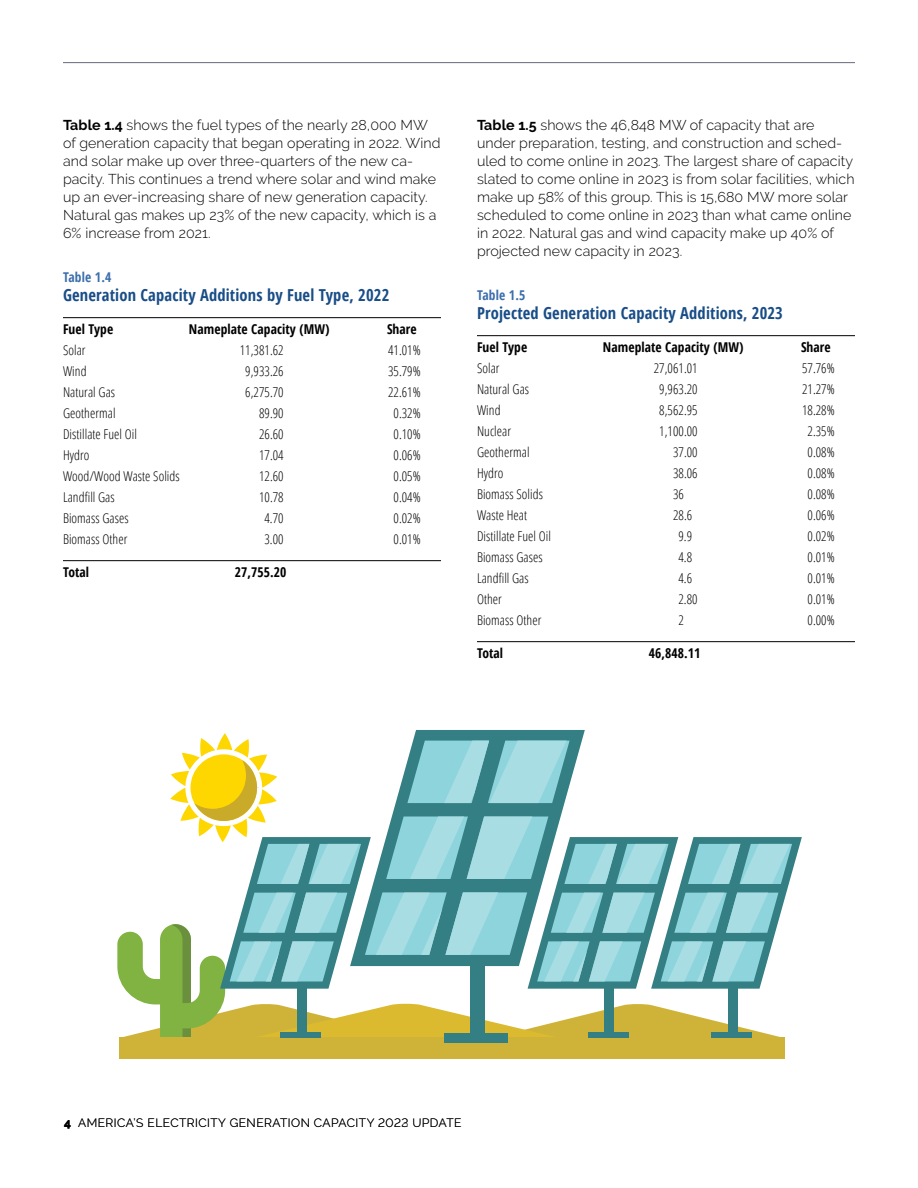
<style>
.page{position:relative;width:918px;height:1188px;background:#fff}
.page>*{position:absolute;margin:0;border:0;box-sizing:border-box;transform-origin:0 0}
.t1{font:700 condensed 16.5px "Open Sans";letter-spacing:.01em;color:#194d87}
.t2{font:300 14.25px/18px "Raleway";letter-spacing:.005em;color:#000}
.t3{font:300 condensed 13.5px "Open Sans";letter-spacing:.005em;color:#000}
.t4{font:700 condensed 13.5px "Open Sans";letter-spacing:.005em;color:#000}
.t5{font:700 condensed 13.5px "Open Sans";letter-spacing:.01em;color:#3c6eac}
.t6{font:300 12px "Raleway";letter-spacing:.04em;color:#000}
.s1{font-weight:700}
.s2{font-weight:800}
</style>
<div class="page">
<hr style="left:63px;top:62px;width:792px;height:1px;background:#666c78">
<hr style="left:63px;top:317px;width:378px;height:1px;background:#000">
<hr style="left:63px;top:560px;width:378px;height:1px;background:#000">
<hr style="left:477px;top:335px;width:378px;height:1px;background:#000">
<hr style="left:477px;top:641px;width:378px;height:1px;background:#000">
<div style="left:119px;top:1037px;width:665px;height:21px;background:#cfb339"></div>
<div style="left:444px;top:1034px;width:64px;height:9px;background:#337f83"></div>
<svg style="left:117px;top:733px;width:685px;height:306px"></svg>
<p class="t2" style="left:63px;top:116px;width:379px"><span class="s1">Table 1.4</span> shows the fuel types of the nearly 28,000 MW of generation capacity that began operating in 2022. Wind and solar make up over three-quarters of the new ca&shy;pacity. This continues a trend where solar and wind make up an ever-increasing share of new generation capacity.<br>Natural gas makes up 23% of the new capacity, which is a 6% increase from 2021.</p>
<p class="t5" style="left:63px;top:268px;width:50px">Table 1.4</p>
<p class="t1" style="left:63px;top:284px;width:328px">Generation Capacity Additions by Fuel Type, 2022</p>
<p class="t4" style="left:63px;top:320px;width:52px">Fuel Type</p>
<p class="t4" style="left:189px;top:320px;width:142px">Nameplate Capacity (MW)</p>
<p class="t4" style="left:387px;top:320px;width:31px">Share</p>
<p class="t3" style="left:63px;top:341px;width:24px">Solar</p>
<p class="t3" style="left:240px;top:341px;width:45px">11,381.62</p>
<p class="t3" style="left:388px;top:341px;width:34px">41.01%</p>
<p class="t3" style="left:63px;top:362px;width:25px">Wind</p>
<p class="t3" style="left:245px;top:362px;width:40px">9,933.26</p>
<p class="t3" style="left:388px;top:362px;width:34px">35.79%</p>
<p class="t3" style="left:63px;top:383px;width:54px">Natural Gas</p>
<p class="t3" style="left:245px;top:383px;width:40px">6,275.70</p>
<p class="t3" style="left:388px;top:383px;width:34px">22.61%</p>
<p class="t3" style="left:63px;top:404px;width:54px">Geothermal</p>
<p class="t3" style="left:259px;top:404px;width:26px">89.90</p>
<p class="t3" style="left:394px;top:404px;width:29px">0.32%</p>
<p class="t3" style="left:63px;top:425px;width:76px">Distillate Fuel Oil</p>
<p class="t3" style="left:259px;top:425px;width:26px">26.60</p>
<p class="t3" style="left:394px;top:425px;width:29px">0.10%</p>
<p class="t3" style="left:63px;top:446px;width:28px">Hydro</p>
<p class="t3" style="left:259px;top:446px;width:26px">17.04</p>
<p class="t3" style="left:394px;top:446px;width:29px">0.06%</p>
<p class="t3" style="left:63px;top:467px;width:118px">Wood/Wood Waste Solids</p>
<p class="t3" style="left:259px;top:467px;width:26px">12.60</p>
<p class="t3" style="left:394px;top:467px;width:29px">0.05%</p>
<p class="t3" style="left:63px;top:488px;width:53px">Landfill Gas</p>
<p class="t3" style="left:259px;top:488px;width:26px">10.78</p>
<p class="t3" style="left:394px;top:488px;width:29px">0.04%</p>
<p class="t3" style="left:63px;top:509px;width:67px">Biomass Gases</p>
<p class="t3" style="left:265px;top:509px;width:21px">4.70</p>
<p class="t3" style="left:394px;top:509px;width:29px">0.02%</p>
<p class="t3" style="left:63px;top:530px;width:66px">Biomass Other</p>
<p class="t3" style="left:265px;top:530px;width:21px">3.00</p>
<p class="t3" style="left:394px;top:530px;width:29px">0.01%</p>
<p class="t4" style="left:63px;top:563px;width:28px">Total</p>
<p class="t4" style="left:235px;top:563px;width:53px">27,755.20</p>
<p class="t2" style="left:477px;top:116px;width:379px"><span class="s1">Table 1.5</span> shows the 46,848 MW of capacity that are under preparation, testing, and construction and sched&shy;uled to come online in 2023. The largest share of capacity slated to come online in 2023 is from solar facilities, which make up 58% of this group. This is 15,680 MW more solar scheduled to come online in 2023 than what came online in 2022. Natural gas and wind capacity make up 40% of projected new capacity in 2023.</p>
<p class="t5" style="left:477px;top:286px;width:50px">Table 1.5</p>
<p class="t1" style="left:477px;top:302px;width:307px">Projected Generation Capacity Additions, 2023</p>
<p class="t4" style="left:477px;top:338px;width:52px">Fuel Type</p>
<p class="t4" style="left:603px;top:338px;width:142px">Nameplate Capacity (MW)</p>
<p class="t4" style="left:801px;top:338px;width:31px">Share</p>
<p class="t3" style="left:477px;top:359px;width:24px">Solar</p>
<p class="t3" style="left:654px;top:359px;width:45px">27,061.01</p>
<p class="t3" style="left:802px;top:359px;width:34px">57.76%</p>
<p class="t3" style="left:477px;top:380px;width:54px">Natural Gas</p>
<p class="t3" style="left:659px;top:380px;width:40px">9,963.20</p>
<p class="t3" style="left:802px;top:380px;width:34px">21.27%</p>
<p class="t3" style="left:477px;top:401px;width:25px">Wind</p>
<p class="t3" style="left:659px;top:401px;width:40px">8,562.95</p>
<p class="t3" style="left:802px;top:401px;width:34px">18.28%</p>
<p class="t3" style="left:477px;top:422px;width:36px">Nuclear</p>
<p class="t3" style="left:659px;top:422px;width:40px">1,100.00</p>
<p class="t3" style="left:808px;top:422px;width:29px">2.35%</p>
<p class="t3" style="left:477px;top:443px;width:54px">Geothermal</p>
<p class="t3" style="left:673px;top:443px;width:26px">37.00</p>
<p class="t3" style="left:808px;top:443px;width:29px">0.08%</p>
<p class="t3" style="left:477px;top:464px;width:28px">Hydro</p>
<p class="t3" style="left:673px;top:464px;width:26px">38.06</p>
<p class="t3" style="left:808px;top:464px;width:29px">0.08%</p>
<p class="t3" style="left:477px;top:485px;width:67px">Biomass Solids</p>
<p class="t3" style="left:673px;top:485px;width:12px">36</p>
<p class="t3" style="left:808px;top:485px;width:29px">0.08%</p>
<p class="t3" style="left:477px;top:506px;width:52px">Waste Heat</p>
<p class="t3" style="left:673px;top:506px;width:21px">28.6</p>
<p class="t3" style="left:808px;top:506px;width:29px">0.06%</p>
<p class="t3" style="left:477px;top:527px;width:76px">Distillate Fuel Oil</p>
<p class="t3" style="left:679px;top:527px;width:15px">9.9</p>
<p class="t3" style="left:808px;top:527px;width:29px">0.02%</p>
<p class="t3" style="left:477px;top:548px;width:67px">Biomass Gases</p>
<p class="t3" style="left:679px;top:548px;width:15px">4.8</p>
<p class="t3" style="left:808px;top:548px;width:29px">0.01%</p>
<p class="t3" style="left:477px;top:569px;width:53px">Landfill Gas</p>
<p class="t3" style="left:679px;top:569px;width:15px">4.6</p>
<p class="t3" style="left:808px;top:569px;width:29px">0.01%</p>
<p class="t3" style="left:477px;top:590px;width:26px">Other</p>
<p class="t3" style="left:679px;top:590px;width:21px">2.80</p>
<p class="t3" style="left:808px;top:590px;width:29px">0.01%</p>
<p class="t3" style="left:477px;top:611px;width:66px">Biomass Other</p>
<p class="t3" style="left:679px;top:611px;width:7px">2</p>
<p class="t3" style="left:808px;top:611px;width:29px">0.00%</p>
<p class="t4" style="left:477px;top:644px;width:28px">Total</p>
<p class="t4" style="left:649px;top:644px;width:53px">46,848.11</p>
<p class="t6" style="left:64px;top:1116px;width:399px"><span class="s2">4</span> AMERICA’S ELECTRICITY GENERATION CAPACITY 20223 UPDATE</p>
</div>
